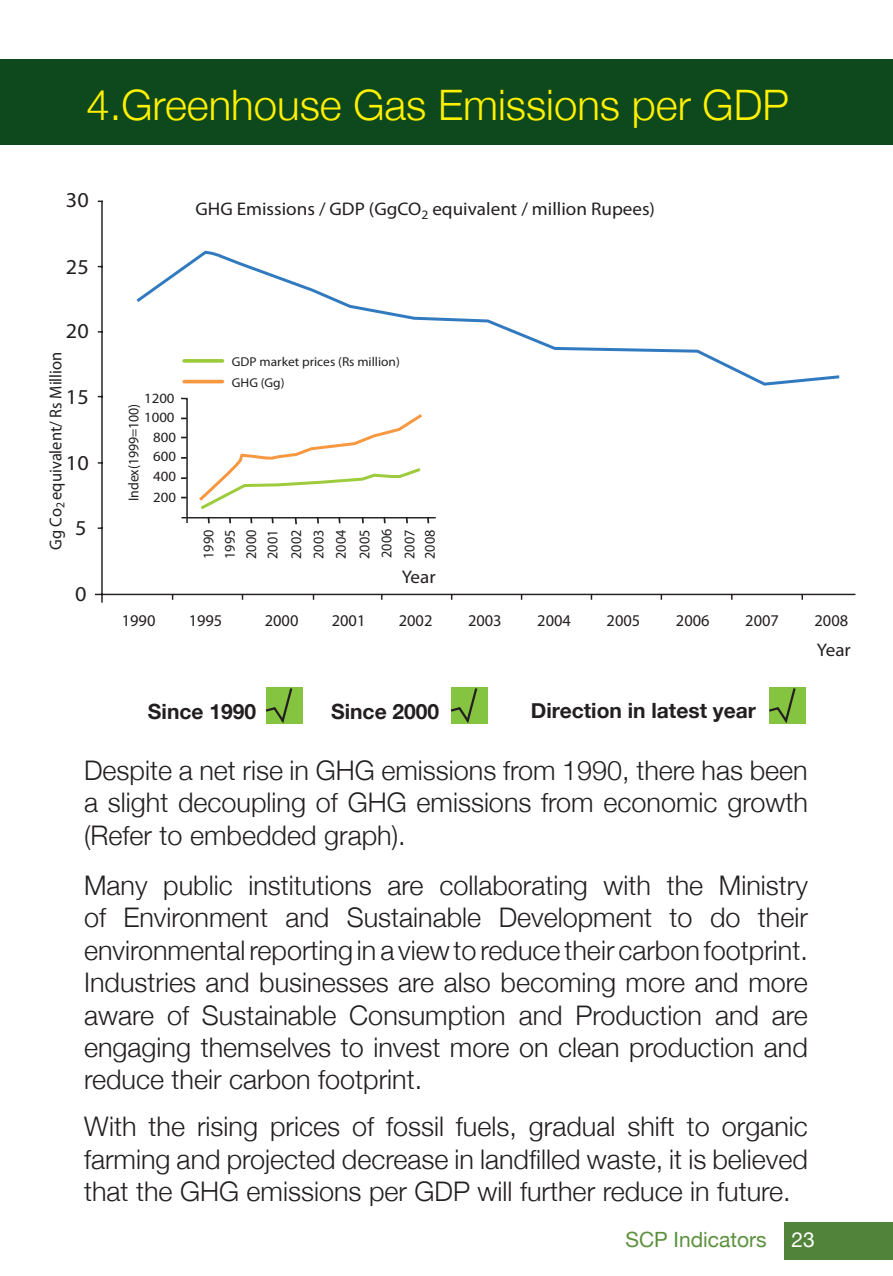
<style>
.page{position:relative;width:893px;height:1276px;background:#fff}
.page>*{position:absolute;margin:0;border:0;box-sizing:border-box;transform-origin:0 0}
.t1{font:300 42px "Helvetica Neue";color:#fff101}
.t2{font:300 27px/32.4px "Helvetica Neue";color:#231f20;text-align:justify}
.t3{font:21.3px "Myriad Pro";color:#231f20;scale:1.05 1}
.t4{font:700 21px "Helvetica Neue";color:#231f20}
.t5{font:21px "Helvetica Neue";color:#5c913e}
.t6{font:18.3px "Myriad Pro";color:#231f20;scale:1.05 1}
.t7{font:17.1px "Myriad Pro";color:#231f20;scale:.96 1}
.t8{font:16.5px "Myriad Pro";color:#231f20}
.t9{font:14.7px/22.8px "Myriad Pro";color:#231f20;text-align:justify;scale:.96 1}
.t10{font:14.4px "Myriad Pro";color:#231f20;scale:.96 1}
.t11{font:14.1px/19.5px "Myriad Pro";color:#231f20;scale:1.05 1}
.t12{font:12.9px/21px "Myriad Pro";color:#231f20;scale:1.05 1}
.s1{color:#fff}
</style>
<div class="page">
<div style="left:785px;top:1222px;width:108px;height:37px;background:#51843a"></div>
<div style="left:0;top:59px;width:893px;height:85px;background:#0e481d"></div>
<svg style="left:136px;top:252px;width:704px;height:134px"></svg>
<hr style="left:101px;top:201px;width:2px;height:401px;background:#231f20">
<hr style="left:95px;top:594px;width:760px;height:1px;background:#231f20">
<hr style="left:181px;top:517px;width:255px;height:1px;background:#231f20">
<svg style="left:181px;top:397px;width:8px;height:126px"></svg>
<svg style="left:197px;top:414px;width:232px;height:110px"></svg>
<div style="left:451px;top:687px;width:36px;height:36px;background:#84c440"></div>
<svg style="left:450px;top:688px;width:29px;height:36px"></svg>
<div style="left:769px;top:687px;width:36px;height:36px;background:#84c440"></div>
<svg style="left:769px;top:688px;width:28px;height:36px"></svg>
<div style="left:266px;top:687px;width:36px;height:36px;background:#84c440"></div>
<svg style="left:265px;top:688px;width:29px;height:36px"></svg>
<p class="t1" style="left:86px;top:79px;width:704px">4.Greenhouse Gas Emissions per GDP</p>
<p class="t3" style="left:66px;top:187px;width:23px">30</p>
<p class="t3" style="left:66px;top:253px;width:23px">25</p>
<p class="t3" style="left:66px;top:318px;width:23px">20</p>
<p class="t7" style="left:45px;top:550px;width:208px;rotate:-90deg">Gg Co<sub>2</sub> equivalent/ Rs Million</p>
<p class="t3" style="left:66px;top:384px;width:23px">15</p>
<p class="t3" style="left:66px;top:449px;width:23px">10</p>
<p class="t3" style="left:75px;top:514px;width:12px">5</p>
<p class="t3" style="left:75px;top:580px;width:12px">0</p>
<p class="t6" style="left:196px;top:198px;width:439px">GHG Emissions / GDP (GgCO<sub>2</sub> equivalent / million Rupees)</p>
<p class="t11" style="left:144px;top:389px;width:31px;line-height:18.3px">1200<br>1000</p>
<p class="t11" style="left:153px;top:427px;width:23px;text-align:justify">800<br>600<br>400</p>
<p class="t10" style="left:125px;top:501px;width:103px;rotate:-90deg">Index(1999=100)</p>
<p class="t11" style="left:153px;top:487px;width:23px">200</p>
<p class="t12" style="left:232px;top:351px;width:161px">GDP market prices (Rs million)<br>GHG (Gg)</p>
<p class="t9" style="left:198px;top:559px;width:32px;line-height:21.3px;rotate:-90deg">1990<br>1995<br>2000<br>2001</p>
<p class="t9" style="left:284px;top:559px;width:33px;rotate:-90deg">2002<br>2003<br>2004<br>2005<br>2006<br>2007</p>
<p class="t9" style="left:418px;top:559px;width:32px;rotate:-90deg">2008</p>
<p class="t6" style="left:402px;top:566px;width:34px">Year</p>
<p class="t8" style="left:122px;top:610px;width:35px">1990</p>
<p class="t8" style="left:189px;top:610px;width:35px">1995</p>
<p class="t8" style="left:265px;top:610px;width:35px">2000</p>
<p class="t8" style="left:332px;top:610px;width:35px">2001</p>
<p class="t8" style="left:399px;top:610px;width:35px">2002</p>
<p class="t8" style="left:468px;top:610px;width:35px">2003</p>
<p class="t8" style="left:537px;top:610px;width:35px">2004</p>
<p class="t8" style="left:607px;top:610px;width:35px">2005</p>
<p class="t8" style="left:676px;top:610px;width:35px">2006</p>
<p class="t8" style="left:745px;top:610px;width:35px">2007</p>
<p class="t8" style="left:814px;top:610px;width:35px">2008</p>
<p class="t6" style="left:817px;top:638px;width:34px">Year</p>
<p class="t4" style="left:148px;top:699px;width:110px">Since 1990</p>
<p class="t4" style="left:331px;top:699px;width:110px">Since 2000</p>
<p class="t4" style="left:531px;top:697px;width:227px">Direction in latest year</p>
<p class="t2" style="left:84px;top:753px;width:725px">Despite a net rise in GHG emissions from 1990, there has been a slight decoupling of GHG emissions from economic growth (Refer to embedded graph).</p>
<p class="t2" style="left:84px;top:868px;width:725px">Many public institutions are collaborating with the Ministry of Environment and Sustainable Development to do their environmental reporting in a view to reduce their carbon footprint.<br>Industries and businesses are also becoming more and more aware of Sustainable Consumption and Production and are engaging themselves to invest more on clean production and reduce their carbon footprint.</p>
<p class="t2" style="left:84px;top:1109px;width:725px">With the rising prices of fossil fuels, gradual shift to organic farming and projected decrease in landfilled waste, it is believed that the GHG emissions per GDP will further reduce in future.</p>
<p class="t5" style="left:625px;top:1226px;width:191px">SCP Indicators <span class="s1">23</span></p>
</div>
